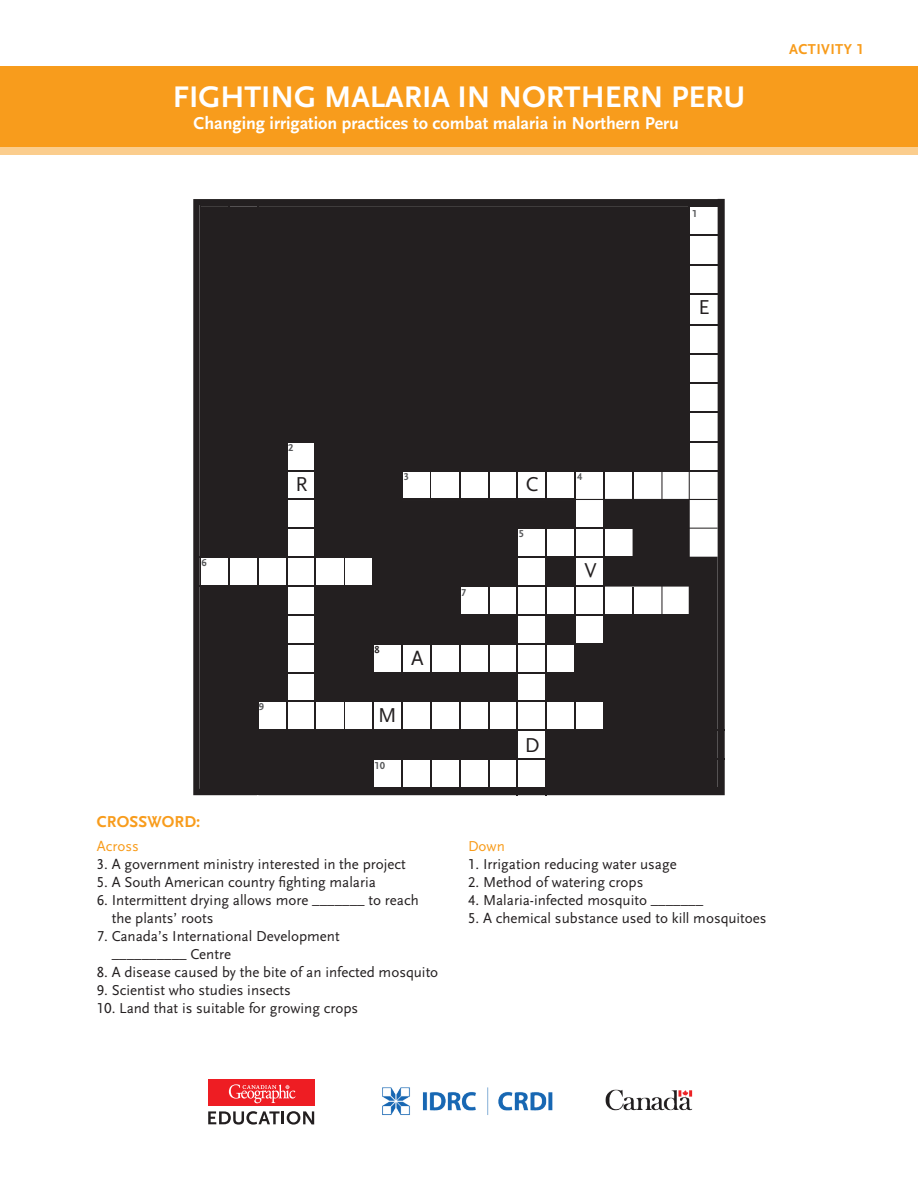
<style>
.page{position:relative;width:918px;height:1188px;background:#fff}
.page>*{position:absolute;margin:0;border:0;box-sizing:border-box;transform-origin:0 0}
.t1{font:700 31.2px "Scala Sans LF";color:#fff}
.t2{font:21px "Scala Sans LF";color:#231f20}
.t3{font:700 18px "Scala Sans LF";color:#fff}
.t4{font:700 16.5px "Scala Sans LF";letter-spacing:.01em;color:#f89c1c}
.t5{font:15px/18px "Scala Sans LF";color:#231f20}
.t6{font:15px "Scala Sans LF";color:#f89c1c}
.t7{font:700 15px "Scala Sans LF";letter-spacing:.025em;color:#f89c1c}
.t8{font:700 10.5px "Scala Sans LF";color:#57585a}
.t9{font:700 10.5px "Scala Sans LF";color:#231f20}
</style>
<div class="page">
<img style="left:382px;top:1087px;width:311px;height:28px">
<div style="left:208px;top:1079px;width:106px;height:27px;background:#ee1d23"></div>
<svg style="left:229px;top:1084px;width:66px;height:19px"></svg>
<svg style="left:208px;top:1111px;width:106px;height:14px"></svg>
<div style="left:0;top:106px;width:918px;height:49px;background:#fbcd8d"></div>
<div style="left:0;top:66px;width:918px;height:81px;background:#f89c1c"></div>
<svg style="left:193px;top:199px;width:532px;height:596px;fill:#231f20"></svg>
<svg style="left:689px;top:206px;width:29px;height:1px"></svg>
<h1 class="t1" style="left:173px;top:80px;width:574px">Fighting Malaria in Northern Peru</h1>
<p class="t3" style="left:194px;top:114px;width:487px">Changing irrigation practices to combat malaria in N orthern Peru</p>
<p class="t8" style="left:692px;top:207px;width:7px">1</p>
<h2 class="t2" style="left:699px;top:296px;width:9px">E</h2>
<p class="t7" style="left:789px;top:41px;width:76px">Activity 1</p>
<p class="t8" style="left:201px;top:557px;width:7px">6</p>
<p class="t8" style="left:259px;top:701px;width:7px">9</p>
<p class="t8" style="left:288px;top:442px;width:7px">2</p>
<p class="t8" style="left:404px;top:471px;width:7px">3</p>
<h2 class="t2" style="left:295px;top:473px;width:11px">R</h2>
<h2 class="t2" style="left:526px;top:473px;width:14px">C</h2>
<p class="t9" style="left:374px;top:644px;width:7px">8</p>
<h2 class="t2" style="left:411px;top:646px;width:14px">A</h2>
<h2 class="t2" style="left:378px;top:704px;width:15px">M</h2>
<p class="t8" style="left:374px;top:760px;width:12px">10</p>
<p class="t8" style="left:461px;top:587px;width:7px">7</p>
<p class="t8" style="left:519px;top:528px;width:7px">5</p>
<h2 class="t2" style="left:525px;top:734px;width:13px">D</h2>
<p class="t8" style="left:577px;top:471px;width:7px">4</p>
<h2 class="t2" style="left:584px;top:558px;width:13px">V</h2>
<p class="t4" style="left:97px;top:813px;width:105px">Crossword:</p>
<p class="t6" style="left:97px;top:838px;width:44px">Across</p>
<p class="t5" style="left:97px;top:856px;width:311px">3. A government ministry interested in the project</p>
<p class="t5" style="left:97px;top:874px;width:281px">5. A South American country fighting malaria</p>
<p class="t5" style="left:112px;top:892px;width:309px;text-indent:-15px">6. I ntermittent drying allows more _______ to reach the plants’ roots</p>
<p class="t5" style="left:112px;top:928px;width:229px;text-indent:-15px">7. Canada’s I nternational Development __________ Centre</p>
<p class="t5" style="left:97px;top:964px;width:343px">8. A disease caused by the bite of an infected mosquito</p>
<p class="t5" style="left:97px;top:982px;width:196px">9. Scientist who studies insects</p>
<p class="t5" style="left:97px;top:1000px;width:263px">10. Land that is suitable for growing crops</p>
<p class="t6" style="left:468px;top:838px;width:38px">Down</p>
<p class="t5" style="left:468px;top:856px;width:210px">1. I rrigation reducing water usage</p>
<p class="t5" style="left:468px;top:874px;width:177px">2. M ethod of watering crops</p>
<p class="t5" style="left:468px;top:892px;width:237px">4. M alaria-infected mosquito _______</p>
<p class="t5" style="left:468px;top:910px;width:300px">5. A chemical substance used to kill mosquitoes</p>
</div>
